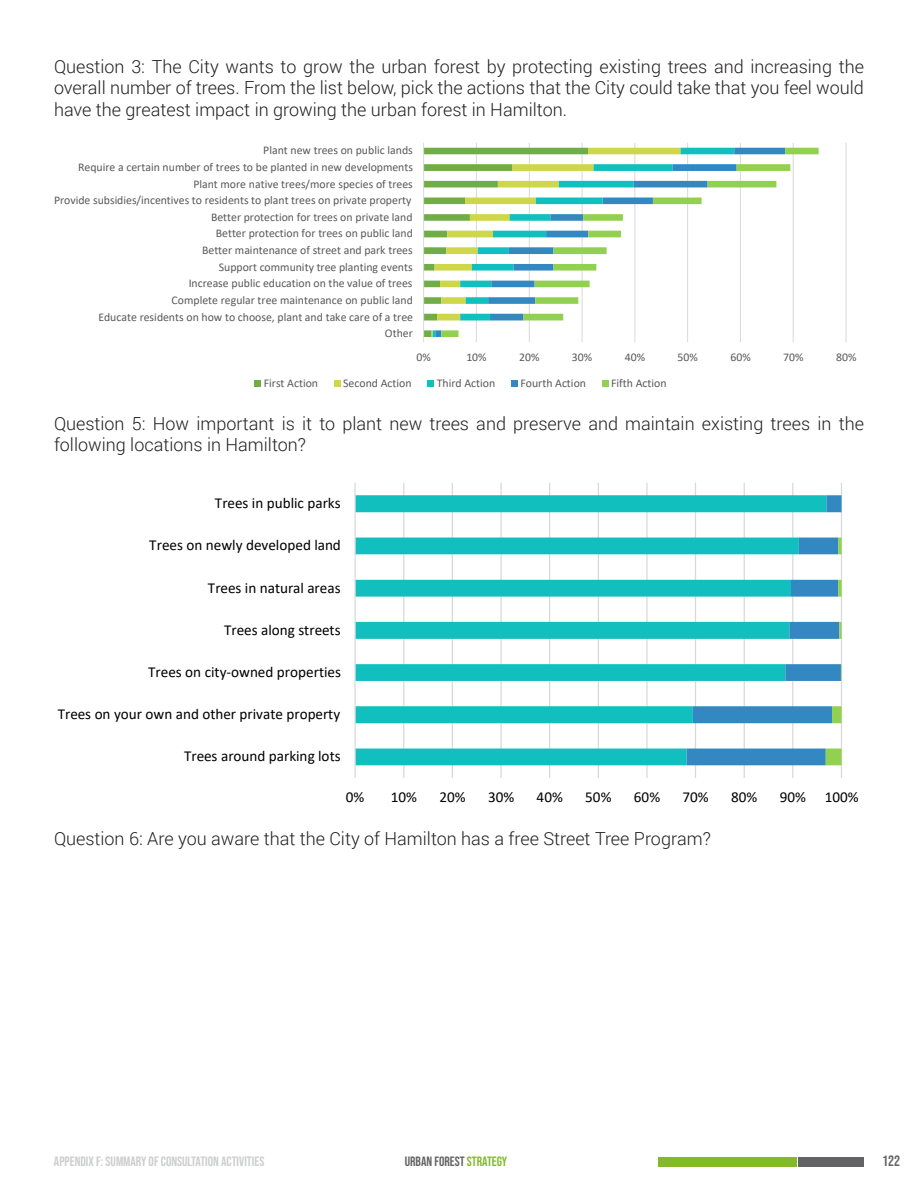
<style>
.page{position:relative;width:918px;height:1188px;background:#fff}
.page>*{position:absolute;margin:0;border:0;box-sizing:border-box;transform-origin:0 0}
.body{font:300 18px/21.6px "Roboto";color:#231f20;text-align:justify}
.t1{font:15.15px "Calibri";color:#000}
.t2{font:15px "Bebas Neue";color:#636366}
.t3{font:13.5px "Bebas Neue";color:#cccdcf}
.t4{font:13.5px "Bebas Neue";color:#636366}
.t5{font:11.85px "Calibri";color:#595959}
.t6{font:11.7px "Calibri";color:#595959}
.s1{color:#82bb27}
</style>
<div class="page">
<div style="left:658px;top:1157px;width:138px;height:9px;background:#82bb27"></div>
<div style="left:799px;top:1157px;width:65px;height:9px;background:#636366"></div>
<svg style="left:254px;top:142px;width:593px;height:245px"></svg>
<svg style="left:354px;top:482px;width:488px;height:296px"></svg>
<p class="body" style="left:54px;top:55px;width:812px">Question 3: The City wants to grow the urban forest by protecting existing trees and increasing the overall number of trees. From the list below, pick the actions that the City could take that you feel would have the greatest impact in growing the urban forest in Hamilton.</p>
<p class="t5" style="left:263px;top:142px;width:151px">Plant new trees on public lands</p>
<p class="t5" style="left:78px;top:159px;width:336px">Require a certain number of trees to be planted in new developments</p>
<p class="t6" style="left:193px;top:176px;width:221px">Plant more native trees/more species of trees</p>
<p class="t5" style="left:54px;top:192px;width:359px">Provide subsidies/incentives to residents to plant trees on private property</p>
<p class="t6" style="left:211px;top:209px;width:203px">Better protection for trees on private land</p>
<p class="t5" style="left:216px;top:225px;width:199px">Better protection for trees on public land</p>
<p class="t5" style="left:202px;top:242px;width:212px">Better maintenance of street and park trees</p>
<p class="t5" style="left:219px;top:259px;width:195px">Support community tree planting events</p>
<p class="t5" style="left:189px;top:275px;width:225px">Increase public education on the value of trees</p>
<p class="t6" style="left:172px;top:292px;width:243px">Complete regular tree maintenance on public land</p>
<p class="t5" style="left:98px;top:308px;width:316px">Educate residents on how to choose, plant and take care of a tree</p>
<p class="t6" style="left:385px;top:325px;width:29px">Other</p>
<p class="t6" style="left:417px;top:349px;width:16px">0%</p>
<p class="t6" style="left:466px;top:349px;width:22px">10%</p>
<p class="t6" style="left:519px;top:349px;width:22px">20%</p>
<p class="t6" style="left:572px;top:349px;width:22px">30%</p>
<p class="t6" style="left:625px;top:349px;width:22px">40%</p>
<p class="t6" style="left:678px;top:349px;width:22px">50%</p>
<p class="t6" style="left:730px;top:349px;width:22px">60%</p>
<p class="t6" style="left:783px;top:349px;width:22px">70%</p>
<p class="t6" style="left:836px;top:349px;width:22px">80%</p>
<p class="t5" style="left:264px;top:375px;width:56px">First Action</p>
<p class="t5" style="left:343px;top:375px;width:70px">Second Action</p>
<p class="t5" style="left:437px;top:375px;width:60px">Third Action</p>
<p class="t5" style="left:520px;top:375px;width:67px">Fourth Action</p>
<p class="t5" style="left:611px;top:375px;width:57px">Fifth Action</p>
<p class="body" style="left:54px;top:412px;width:811px">Question 5: How important is it to plant new trees and preserve and maintain existing trees in the following locations in Hamilton?</p>
<p class="t1" style="left:215px;top:493px;width:127px">Trees in public parks</p>
<p class="t1" style="left:149px;top:535px;width:193px">Trees on newly developed land</p>
<p class="t1" style="left:208px;top:577px;width:134px">Trees in natural areas</p>
<p class="t1" style="left:224px;top:619px;width:118px">Trees along streets</p>
<p class="t1" style="left:148px;top:661px;width:195px">Trees on city-owned properties</p>
<p class="t1" style="left:58px;top:704px;width:284px">Trees on your own and other private property</p>
<p class="t1" style="left:184px;top:746px;width:158px">Trees around parking lots</p>
<p class="t1" style="left:346px;top:787px;width:20px">0%</p>
<p class="t1" style="left:391px;top:787px;width:28px">10%</p>
<p class="t1" style="left:439px;top:787px;width:28px">20%</p>
<p class="t1" style="left:488px;top:787px;width:28px">30%</p>
<p class="t1" style="left:537px;top:787px;width:28px">40%</p>
<p class="t1" style="left:585px;top:787px;width:28px">50%</p>
<p class="t1" style="left:634px;top:787px;width:28px">60%</p>
<p class="t1" style="left:683px;top:787px;width:28px">70%</p>
<p class="t1" style="left:731px;top:787px;width:28px">80%</p>
<p class="t1" style="left:780px;top:787px;width:80px">90% 100%</p>
<p class="body" style="left:54px;top:828px;width:658px">Question 6: Are you aware that the City of Hamilton has a free Street Tree Program?</p>
<p class="t3" style="left:54px;top:1154px;width:212px">APPENDIX F: SUMMARY OF CONSULTATION ACTIVITIES</p>
<p class="t4" style="left:405px;top:1154px;width:104px">URBAN FOREST <span class="s1">STRATEGY</span></p>
<p class="t2" style="left:882px;top:1153px;width:19px">122</p>
</div>
